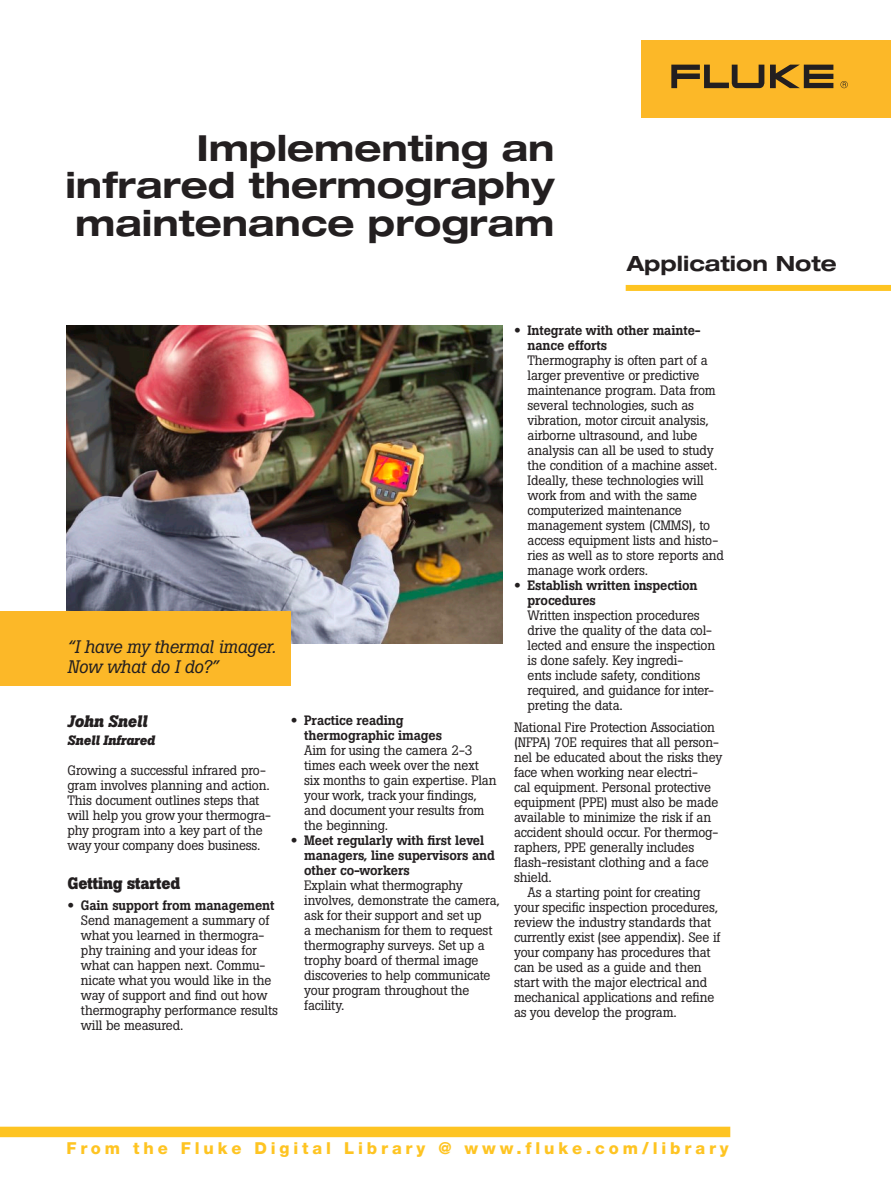
<style>
.page{position:relative;width:891px;height:1188px;background:#fff}
.page>*{position:absolute;margin:0;border:0;box-sizing:border-box;transform-origin:0 0}
.t1{font:700 expanded 36px/37.5px "Helvetica Neue LT Std";color:#231f20;text-align:justify}
.t2{font:700 expanded 21px "Helvetica Neue LT Std";color:#231f20}
.t3{font:italic 18px/19.5px "Boton Pro";letter-spacing:-.01em;color:#231f20}
.t4{font:800 16.5px "Helvetica Neue LT Pro";letter-spacing:.235em;color:#fec422}
.t5{font:700 16.5px "Boton Pro";letter-spacing:-.01em;color:#231f20}
.t6{font:italic 700 16.5px "Boton Pro";letter-spacing:-.01em;color:#231f20}
.t7{font:13.5px/15px "Boton Pro";letter-spacing:-.01em;color:#231f20}
.t8{font:500 13.5px/15px "Boton Pro";letter-spacing:-.01em;color:#231f20}
.t9{font:italic 700 13.5px "Boton Pro";letter-spacing:-.01em;color:#231f20}
.s1{font-family:"Helvetica Neue LT Std";font-weight:700;font-stretch:expanded}
.s2{font-weight:500}
</style>
<div class="page">
<div style="left:626px;top:285px;width:265px;height:6px;background:#fec422"></div>
<div style="left:0;top:1127px;width:730px;height:10px;background:#fec422"></div>
<img style="left:66px;top:325px;width:436px;height:319px">
<div style="left:0;top:611px;width:291px;height:75px;background:#fcb828"></div>
<div style="left:641px;top:40px;width:250px;height:78px;background:#fcb828"></div>
<svg style="left:671px;top:65px;width:162px;height:23px"></svg>
<svg style="left:840px;top:81px;width:8px;height:7px"></svg>
<h1 class="t1" style="left:65px;top:128px;width:491px;text-indent:132px">Implementing an infrared thermography maintenance program</h1>
<h2 class="t2" style="left:627px;top:251px;width:211px">Application Note</h2>
<h3 class="t3" style="left:68px;top:637px;width:210px">“I have my thermal imager.<br>Now what do I do?”</h3>
<p class="t6" style="left:68px;top:710px;width:81px">John Snell</p>
<p class="t9" style="left:68px;top:731px;width:89px">Snell Infrared</p>
<p class="t7" style="left:68px;top:762px;width:205px">Growing a successful infrared pro&shy;gram involves planning and action.<br>This document outlines steps that will help you grow your thermogra&shy;phy program into a key part of the way your company does business.</p>
<p class="t5" style="left:68px;top:872px;width:114px">Getting started</p>
<p class="t7" style="left:81px;top:897px;width:198px;text-indent:-13px"><span class="s1">•</span> <span class="s2">Gain support from management<br></span>Send management a summary of what you learned in thermogra&shy;phy training and your ideas for what can happen next. Commu&shy;nicate what you would like in the way of support and find out how thermography performance results will be measured.</p>
<p class="t8" style="left:304px;top:713px;width:139px;text-indent:-13px"><span class="s1">•</span> Practice reading thermographic images</p>
<p class="t7" style="left:304px;top:743px;width:194px">Aim for using the camera 2-3 times each week over the next six months to gain expertise. Plan your work, track your findings, and document your results from the beginning.</p>
<p class="t8" style="left:304px;top:833px;width:192px;text-indent:-13px"><span class="s1">•</span> Meet regularly with first level managers, line supervisors and other co-workers</p>
<p class="t7" style="left:304px;top:878px;width:197px">Explain what thermography involves, demonstrate the camera, ask for their support and set up<br>a mechanism for them to request thermography surveys. Set up a trophy board of thermal image discoveries to help communicate your program throughout the facility.</p>
<p class="t8" style="left:528px;top:323px;width:175px;text-indent:-13px"><span class="s1">•</span> Integrate with other mainte&shy;nance efforts</p>
<p class="t7" style="left:528px;top:353px;width:198px">Thermography is often part of a larger preventive or predictive maintenance program. Data from several technologies, such as vibration, motor circuit analysis, airborne ultrasound, and lube analysis can all be used to study the condition of a machine asset.<br>Ideally, these technologies will work from and with the same computerized maintenance management system (CMMS), to access equipment lists and histo&shy;ries as well as to store reports and manage work orders.</p>
<p class="t8" style="left:528px;top:578px;width:172px;text-indent:-13px"><span class="s1">•</span> Establish written inspection procedures</p>
<p class="t7" style="left:528px;top:608px;width:189px">Written inspection procedures drive the quality of the data col&shy;lected and ensure the inspection is done safely. Key ingredi-<br>ents include safety, conditions required, and guidance for inter&shy;preting the data.</p>
<p class="t7" style="left:514px;top:720px;width:202px">National Fire Protection Association</p>
<p class="t7" style="left:514px;top:735px;width:206px">(NFPA) 70E requires that all person-</p>
<p class="t7" style="left:514px;top:750px;width:210px">nel be educated about the risks they</p>
<p class="t7" style="left:514px;top:765px;width:185px">face when working near electri-</p>
<p class="t7" style="left:514px;top:780px;width:199px">cal equipment. Personal protective</p>
<p class="t7" style="left:514px;top:795px;width:206px">equipment (PPE) must also be made</p>
<p class="t7" style="left:514px;top:810px;width:199px">available to minimize the risk if an</p>
<p class="t7" style="left:514px;top:825px;width:206px">accident should occur. For thermog-</p>
<p class="t7" style="left:514px;top:840px;width:182px">raphers, PPE generally includes</p>
<p class="t7" style="left:514px;top:855px;width:196px">flash-resistant clothing and a face</p>
<p class="t7" style="left:514px;top:870px;width:39px">shield.</p>
<p class="t7" style="left:528px;top:885px;width:174px">As a starting point for creating</p>
<p class="t7" style="left:514px;top:900px;width:206px">your specific inspection procedures,</p>
<p class="t7" style="left:514px;top:915px;width:199px">review the industry standards that</p>
<p class="t7" style="left:514px;top:930px;width:208px">currently exist (see appendix). See if</p>
<p class="t7" style="left:514px;top:945px;width:198px">your company has procedures that</p>
<p class="t7" style="left:514px;top:960px;width:189px">can be used as a guide and then</p>
<p class="t7" style="left:514px;top:975px;width:195px">start with the major electrical and</p>
<p class="t7" style="left:514px;top:990px;width:202px">mechanical applications and refine</p>
<p class="t7" style="left:514px;top:1005px;width:164px">as you develop the program.</p>
<p class="t4" style="left:66px;top:1138px;width:664px">From the Fluke Digital Library @ www.fluke.com/library</p>
</div>
